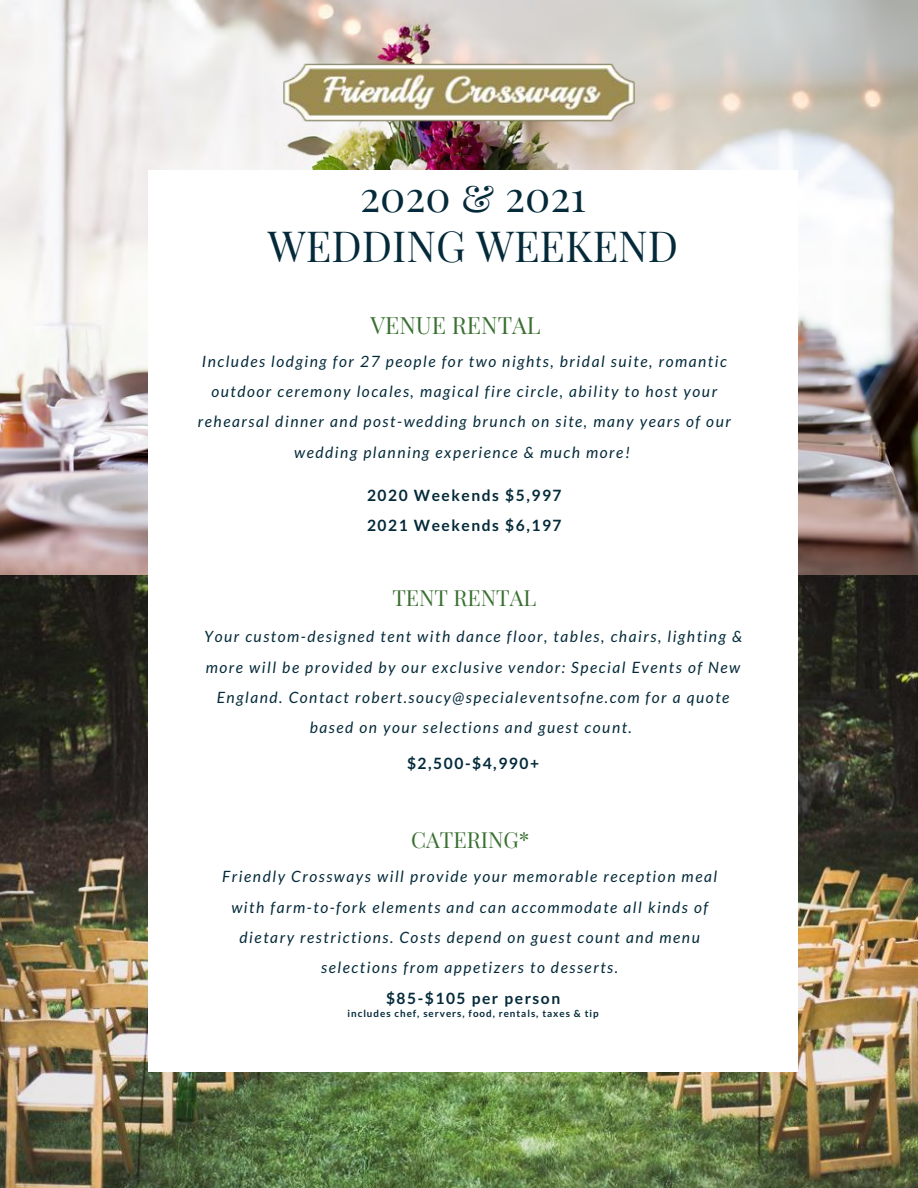
<style>
.page{position:relative;width:918px;height:1188px;background:#fff}
.page>*{position:absolute;margin:0;border:0;box-sizing:border-box;transform-origin:0 0}
.t1{font:42px "Playfair Display SC";color:#042a3a}
.t2{font:23.4px "Playfair Display SC";color:#396f30}
.t3{font:21.75px "Playfair Display SC";color:#396f30}
.t4{font:italic 15.6px/30.3px "Lato";letter-spacing:.1em;color:#042a3a;text-align:center}
.t5{font:700 15.6px/30.3px "Lato";letter-spacing:.1em;color:#042a3a}
.t6{font:700 9.75px "Lato";letter-spacing:.1em;color:#042a3a}
</style>
<div class="page">
<img style="left:0;top:0;width:918px;height:575px">
<img style="left:0;top:575px;width:918px;height:613px">
<div style="left:148px;top:170px;width:649px;height:901px;background:#fff"></div>
<img style="left:278px;top:42px;width:362px;height:100px">
<h1 class="t1" style="left:360px;top:167px;width:228px">2020 &amp; 2021</h1>
<h1 class="t1" style="left:268px;top:217px;width:412px">WEDDING WEEKEND</h1>
<h2 class="t2" style="left:371px;top:308px;width:172px">VENUE RENTAL</h2>
<p class="t4" style="left:198px;top:345px;width:535px">Includes lodging for 27 people for two nights, bridal suite, romantic outdoor ceremony locales, magical fire circle, ability to host your rehearsal dinner and post-wedding brunch on site, many years of our wedding planning experience &amp; much more!</p>
<p class="t5" style="left:367px;top:480px;width:196px">2020 Weekends $5,997<br>2021 Weekends $6,197</p>
<h3 class="t3" style="left:392px;top:582px;width:145px">TENT RENTAL</h3>
<p class="t4" style="left:204px;top:621px;width:540px">Your custom-designed tent with dance floor, tables, chairs, lighting &amp; more will be provided by our exclusive vendor: Special Events of New England. Contact robert.soucy@specialeventsofne.com for a quote based on your selections and guest count.</p>
<p class="t5" style="left:407px;top:748px;width:134px">$2,500-$4,990+</p>
<h3 class="t3" style="left:411px;top:825px;width:120px">CATERING*</h3>
<p class="t4" style="left:222px;top:861px;width:497px">Friendly Crossways will provide your memorable reception meal with farm-to-fork elements and can accommodate all kinds of dietary restrictions. Costs depend on guest count and menu selections from appetizers to desserts.</p>
<p class="t5" style="left:386px;top:983px;width:176px">$85-$105 per person</p>
<p class="t6" style="left:348px;top:1007px;width:253px">includes chef, servers, food, rentals, taxes &amp; tip</p>
</div>
